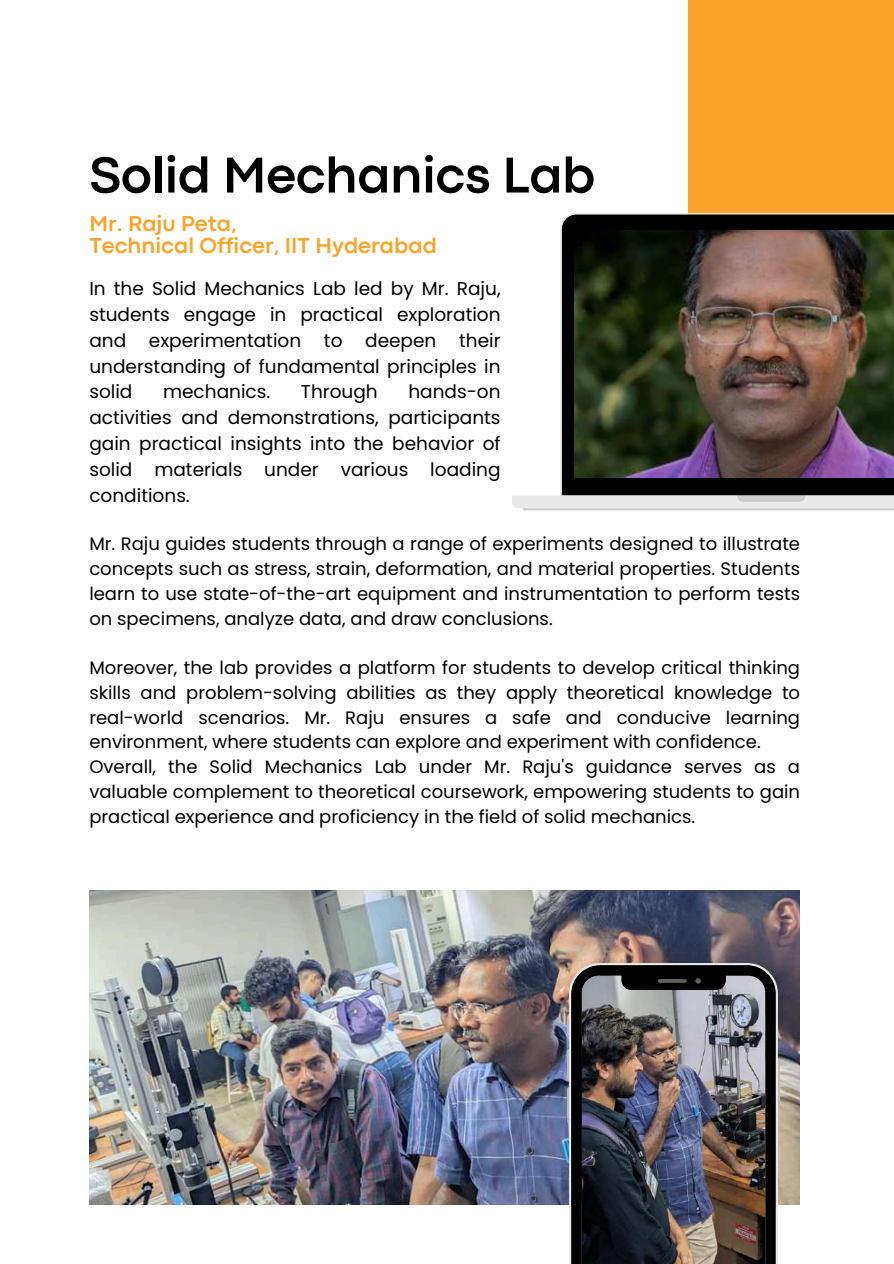
<style>
.page{position:relative;width:894px;height:1264px;background:#fff}
.page>*{position:absolute;margin:0;border:0;box-sizing:border-box;transform-origin:0 0}
.t1{font:700 52.5px "Codec Pro";letter-spacing:-.01em;color:#000}
.t2{font:700 22.5px/22.5px "Codec Pro";color:#f9a328}
.t3{font:18.45px/25.8px "Poppins";color:#000;text-align:justify}
.t4{font:18px/24.8px "Poppins";color:#000;text-align:justify}
</style>
<div class="page">
<div style="left:688px;top:0;width:205px;height:278px;background:#f9a328"></div>
<svg style="left:512px;top:213px;width:381px;height:295px"></svg>
<svg style="left:736px;top:495px;width:69px;height:7px"></svg>
<svg style="left:522px;top:508px;width:371px;height:2px"></svg>
<img style="left:574px;top:231px;width:319px;height:246px">
<img style="left:89px;top:890px;width:710px;height:313px">
<svg style="left:566px;top:1018px;width:3px;height:18px"></svg>
<svg style="left:566px;top:1049px;width:3px;height:31px"></svg>
<svg style="left:566px;top:1087px;width:3px;height:31px"></svg>
<svg style="left:777px;top:1059px;width:3px;height:50px"></svg>
<img style="left:569px;top:963px;width:208px;height:300px">
<h1 class="t1" style="left:89px;top:156px;width:508px">Solid Mechanics Lab</h1>
<p class="t2" style="left:89px;top:214px;width:349px">Mr. Raju Peta,<br>Technical Officer, IIT Hyderabad</p>
<p class="t3" style="left:89px;top:275px;width:412px">In the Solid Mechanics Lab led by Mr. Raju, students engage in practical exploration and experimentation to deepen their understanding of fundamental principles in solid</p>
<p class="t3" style="left:163px;top:379px;width:109px">mechanics.</p>
<p class="t3" style="left:301px;top:379px;width:78px">Through</p>
<p class="t3" style="left:89px;top:379px;width:412px;text-indent:319px">hands-on activities and demonstrations, participants gain practical insights into the behavior of solid materials under various loading conditions.</p>
<p class="t4" style="left:89px;top:531px;width:712px">Mr. Raju guides students through a range of experiments designed to illustrate concepts such as stress, strain, deformation, and material properties. Students learn to use state-of-the-art equipment and instrumentation to perform tests on specimens, analyze data, and draw conclusions.</p>
<p class="t4" style="left:89px;top:655px;width:712px;text-align:left">Moreover, the lab provides a platform for students to develop critical thinking skills and problem-solving abilities as they apply theoretical knowledge to real-world scenarios. Mr. Raju ensures a safe and conducive learning environment, where students can explore and experiment with confidence.<br>Overall, the Solid Mechanics Lab under Mr. Raju's guidance serves as a valuable complement to theoretical coursework, empowering students to gain practical experience and proficiency in the field of solid mechanics.</p>
</div>
